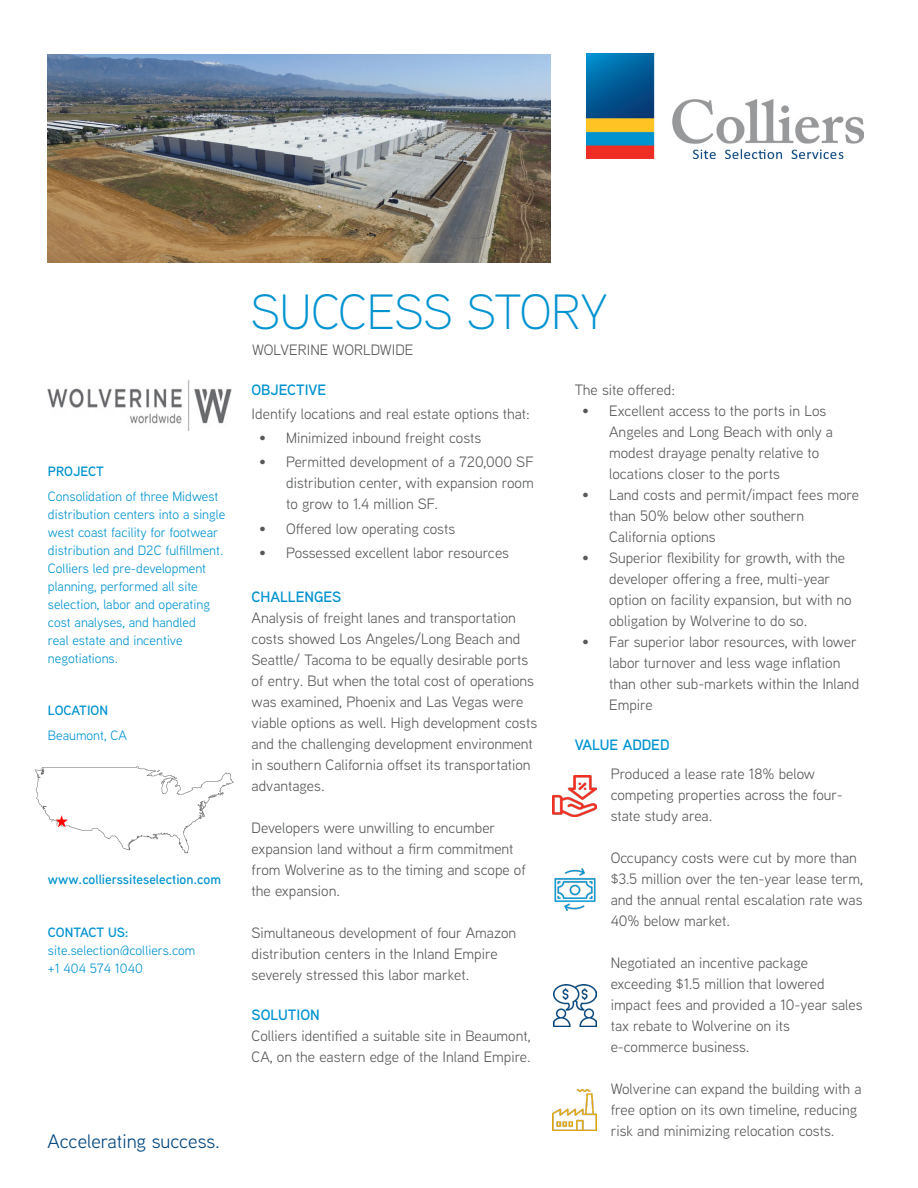
<style>
.page{position:relative;width:918px;height:1188px;background:#fff}
.page>*{position:absolute;margin:0;border:0;box-sizing:border-box;transform-origin:0 0}
.Story_Title_Header{font:300 49.5px "Aaux Next";letter-spacing:-.015em;color:#0093d0}
.Motto_Sidebar{font:19.5px "Aaux Next";color:#00467e}
.Main_Text_Body{font:15px/21px "Aaux Next";color:#57585a}
.Subhead_Body{font:15px "Aaux Next";color:#57585a}
.Main_Text_Body-2{font:600 15px "Aaux Next";color:#0093d0}
.Story_Subhead_Header{font:15px "Aaux Next";color:#57585a}
.Subhead_Body-2{font:600 15px "Aaux Next";color:#0093d0}
.Text_Sidebar{font:13.5px/18px "Aaux Next";color:#0093d0}
.Text_Sidebar-2{font:600 13.5px "Aaux Next";color:#0093d0}
.Subhead_Sidebar{font:600 13.5px "Aaux Next";color:#0093d0}
</style>
<div class="page">
<img style="left:48px;top:380px;width:184px;height:51px">
<img style="left:48px;top:54px;width:503px;height:209px">
<img style="left:35px;top:765px;width:199px;height:89px">
<img style="left:587px;top:54px;width:277px;height:104px">
<img style="left:553px;top:776px;width:44px;height:41px">
<img style="left:553px;top:985px;width:44px;height:42px">
<img style="left:554px;top:869px;width:42px;height:41px">
<img style="left:553px;top:1089px;width:43px;height:42px">
<p class="Subhead_Sidebar" style="left:48px;top:462px;width:57px">PROJECT</p>
<p class="Text_Sidebar" style="left:48px;top:487px;width:179px">Consolidation of three Midwest distribution centers into a single west coast facility for footwear distribution and D2C fulfillment.<br>Colliers led pre-development planning, performed all site selection, labor and operating cost analyses, and handled<br>real estate and incentive negotiations.</p>
<p class="Subhead_Sidebar" style="left:48px;top:701px;width:62px">LOCATION</p>
<p class="Text_Sidebar" style="left:48px;top:726px;width:80px">Beaumont, CA</p>
<p class="Text_Sidebar-2" style="left:48px;top:870px;width:174px">www.collierssiteselection.com</p>
<p class="Text_Sidebar-2" style="left:48px;top:923px;width:82px">CONTACT US:</p>
<p class="Text_Sidebar" style="left:48px;top:940px;width:149px">site.selection@colliers.com</p>
<p class="Text_Sidebar" style="left:48px;top:958px;width:96px">+1 404 574 1040</p>
<p class="Motto_Sidebar" style="left:48px;top:1128px;width:174px">Accelerating success.</p>
<p class="Story_Title_Header" style="left:250px;top:279px;width:359px">SUCCESS STORY</p>
<p class="Story_Subhead_Header" style="left:252px;top:340px;width:163px">WOLVERINE WORLDWIDE</p>
<p class="Subhead_Body-2" style="left:252px;top:379px;width:76px">OBJECTIVE</p>
<p class="Subhead_Body" style="left:252px;top:404px;width:280px">Identify locations and real estate options that:</p>
<p class="Main_Text_Body" style="left:259px;top:427px;width:224px">• Minimized inbound freight costs</p>
<p class="Main_Text_Body" style="left:286px;top:451px;width:249px;text-align:justify;text-indent:-27px">• Permitted development of a 720,000 SF distribution center, with expansion room to grow to 1.4 million SF.</p>
<p class="Main_Text_Body" style="left:259px;top:517px;width:198px">• Offered low operating costs</p>
<p class="Main_Text_Body" style="left:259px;top:542px;width:251px">• Possessed excellent labor resources</p>
<p class="Main_Text_Body-2" style="left:252px;top:586px;width:91px">CHALLENGES</p>
<p class="Main_Text_Body" style="left:252px;top:606px;width:287px">Analysis of freight lanes and transportation costs showed Los Angeles/Long Beach and Seattle/ Tacoma to be equally desirable ports of entry. But when the total cost of operations was examined, Phoenix and Las Vegas were viable options as well. High development costs and the challenging development environment in southern California offset its transportation advantages.</p>
<p class="Main_Text_Body" style="left:252px;top:816px;width:276px">Developers were unwilling to encumber expansion land without a firm commitment from Wolverine as to the timing and scope of the expansion.</p>
<p class="Main_Text_Body" style="left:252px;top:921px;width:266px">Simultaneous development of four Amazon distribution centers in the Inland Empire severely stressed this labor market.</p>
<p class="Main_Text_Body-2" style="left:252px;top:1005px;width:70px">SOLUTION</p>
<p class="Main_Text_Body" style="left:252px;top:1025px;width:281px">Colliers identified a suitable site in Beaumont,<br>CA, on the eastern edge of the Inland Empire.</p>
<p class="Main_Text_Body" style="left:575px;top:378px;width:102px">The site offered:</p>
<p class="Main_Text_Body" style="left:609px;top:399px;width:225px;text-indent:-27px">• Excellent access to the ports in Los Angeles and Long Beach with only a modest drayage penalty relative to locations closer to the ports</p>
<p class="Main_Text_Body" style="left:609px;top:483px;width:251px;text-indent:-27px">• Land costs and permit/impact fees more than 50% below other southern<br>California options</p>
<p class="Main_Text_Body" style="left:609px;top:546px;width:244px;text-indent:-27px">• Superior flexibility for growth, with the developer offering a free, multi-year option on facility expansion, but with no obligation by Wolverine to do so.</p>
<p class="Main_Text_Body" style="left:609px;top:630px;width:252px;text-indent:-27px">• Far superior labor resources, with lower labor turnover and less wage inflation than other sub-markets within the Inland<br>Empire</p>
<p class="Main_Text_Body-2" style="left:575px;top:735px;width:96px">VALUE ADDED</p>
<p class="Main_Text_Body" style="left:611px;top:762px;width:234px">Produced a lease rate 18% below competing properties across the four&shy;state study area.</p>
<p class="Main_Text_Body" style="left:611px;top:846px;width:254px">Occupancy costs were cut by more than $3.5 million over the ten-year lease term, and the annual rental escalation rate was 40% below market.</p>
<p class="Main_Text_Body" style="left:611px;top:951px;width:253px">Negotiated an incentive package exceeding $1.5 million that lowered impact fees and provided a 10-year sales tax rebate to Wolverine on its e-commerce business.</p>
<p class="Main_Text_Body" style="left:611px;top:1077px;width:252px">Wolverine can expand the building with a free option on its own timeline, reducing risk and minimizing relocation costs.</p>
</div>
